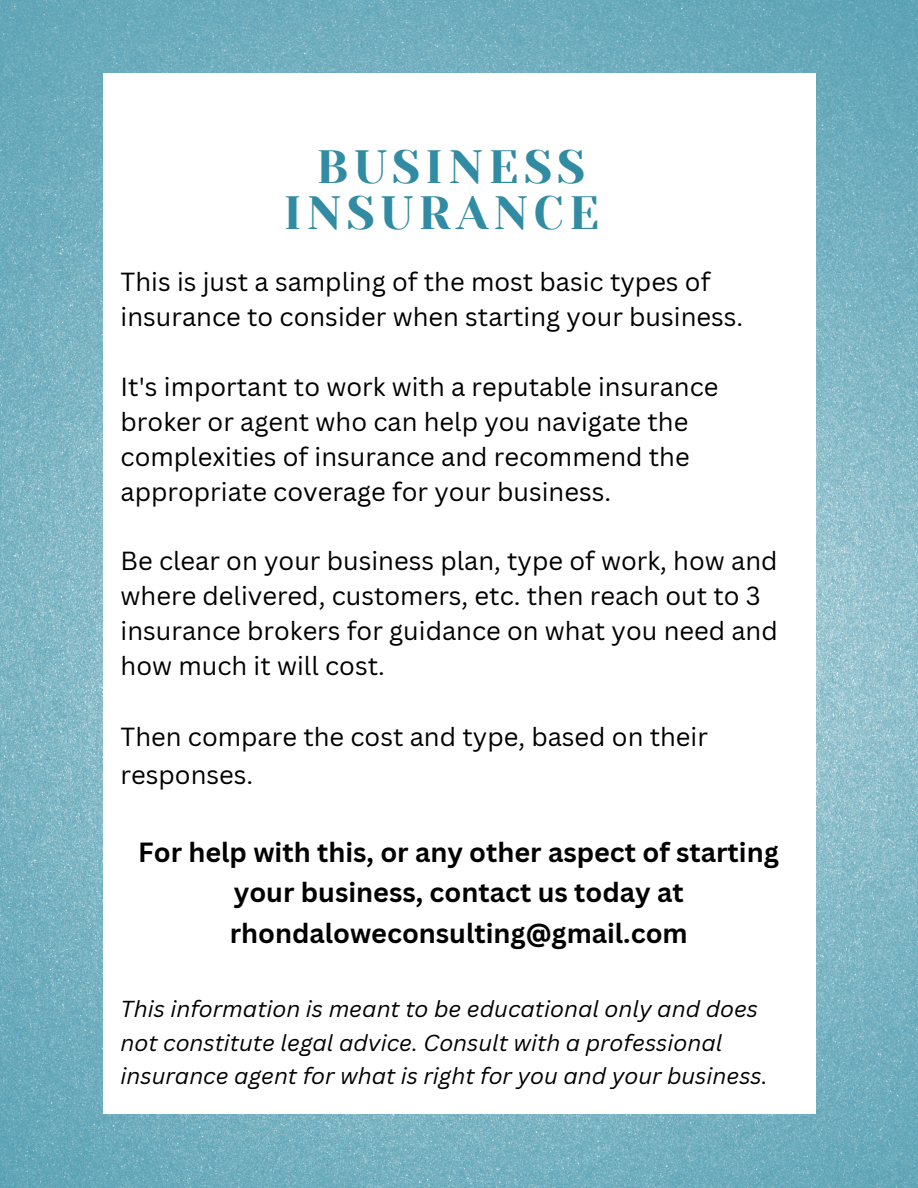
<style>
.page{position:relative;width:918px;height:1188px;background:#fff}
.page>*{position:absolute;margin:0;border:0;box-sizing:border-box;transform-origin:0 0}
.t1{font:46.5px/46.2px "Yeseva One";letter-spacing:.115em;color:#318ba2;text-align:center}
.t2{font:700 27px/40.5px "Canva Sans";color:#000;text-align:center}
.t3{font:25.5px/34.8px "Canva Sans";color:#000}
.t4{font:italic 22.5px/33.8px "Canva Sans";color:#000}
</style>
<div class="page">
<img style="left:0;top:0;width:918px;height:1188px">
<div style="left:103px;top:73px;width:712px;height:1041px;background:#fff"></div>
<h1 class="t1" style="left:284px;top:144px;width:317px">BUSINESS<br>INSURANCE</h1>
<p class="t3" style="left:121px;top:264px;width:624px">This is just a sampling of the most basic types of insurance to consider when starting your business.</p>
<p class="t3" style="left:121px;top:369px;width:599px">It's important to work with a reputable insurance broker or agent who can help you navigate the complexities of insurance and recommend the appropriate coverage for your business.</p>
<p class="t3" style="left:121px;top:543px;width:659px">Be clear on your business plan, type of work, how and where delivered, customers, etc. then reach out to 3 insurance brokers for guidance on what you need and how much it will cost.</p>
<p class="t3" style="left:121px;top:717px;width:589px;line-height:38.2px">Then compare the cost and type, based on their responses.</p>
<p class="t2" style="left:138px;top:831px;width:642px">For help with this, or any other aspect of starting your business, contact us today at rhondaloweconsulting@gmail.com</p>
<p class="t4" style="left:121px;top:991px;width:649px">This information is meant to be educational only and does not constitute legal advice. Consult with a professional insurance agent for what is right for you and your business.</p>
</div>
